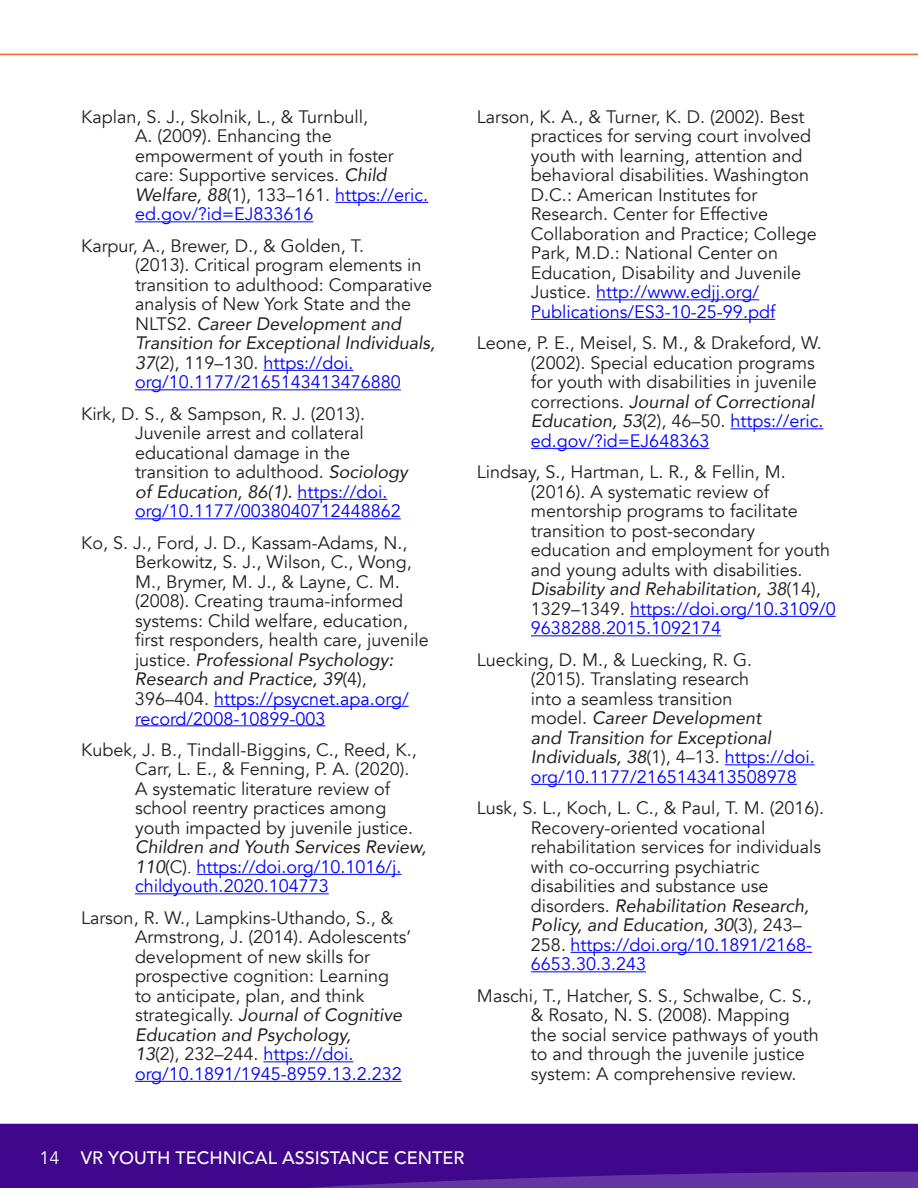
<style>
.page{position:relative;width:918px;height:1188px;background:#fff}
.page>*{position:absolute;margin:0;border:0;box-sizing:border-box;transform-origin:0 0}
.t1{font:18px/19.5px "Avenir";color:#231f20}
.t2{font:18px/19.5px "Avenir";color:#00f}
.t3{font:500 18px "Avenir";color:#fff}
.s1{font-style:italic}
.s2{color:#00f}
.s3{font-style:italic;color:#231f20}
.s4{color:#231f20}
.s5{font-family:"Times New Roman";color:#231f20}
.s6{font-weight:400}
</style>
<div class="page">
<hr style="left:0;top:54px;width:918px;height:1px;background:#f2662a">
<div style="left:0;top:1124px;width:918px;height:48px;background:#40068b"></div>
<svg style="left:0;top:1172px;width:918px;height:16px"></svg>
<hr style="left:335px;top:202px;width:93px;height:1px;background:#00f">
<hr style="left:135px;top:221px;width:178px;height:1px;background:#00f">
<hr style="left:263px;top:370px;width:90px;height:1px;background:#00f">
<hr style="left:135px;top:389px;width:266px;height:1px;background:#00f">
<hr style="left:297px;top:499px;width:90px;height:1px;background:#00f">
<hr style="left:135px;top:518px;width:266px;height:1px;background:#00f">
<hr style="left:214px;top:706px;width:195px;height:1px;background:#00f">
<hr style="left:135px;top:725px;width:190px;height:1px;background:#00f">
<hr style="left:197px;top:874px;width:205px;height:1px;background:#00f">
<hr style="left:135px;top:893px;width:194px;height:1px;background:#00f">
<hr style="left:263px;top:1061px;width:90px;height:1px;background:#00f">
<hr style="left:135px;top:1081px;width:267px;height:1px;background:#00f">
<hr style="left:596px;top:299px;width:163px;height:1px;background:#00f">
<hr style="left:531px;top:319px;width:244px;height:1px;background:#00f">
<hr style="left:730px;top:428px;width:93px;height:1px;background:#00f">
<hr style="left:531px;top:448px;width:178px;height:1px;background:#00f">
<hr style="left:630px;top:616px;width:206px;height:1px;background:#00f">
<hr style="left:531px;top:635px;width:190px;height:1px;background:#00f">
<hr style="left:725px;top:764px;width:90px;height:1px;background:#00f">
<hr style="left:531px;top:784px;width:266px;height:1px;background:#00f">
<hr style="left:571px;top:952px;width:241px;height:1px;background:#00f">
<hr style="left:531px;top:971px;width:115px;height:1px;background:#00f">
<p class="t1" style="left:135px;top:107px;width:295px;text-indent:-54px">Kaplan, S. J., Skolnik, L., &amp; Turnbull,<br>A. (2009). Enhancing the empowerment of youth in foster care: Supportive services. <span class="s1">Child<br>Welfare, 88</span>(1), 133–161. <span class="s2">https://eric. ed.gov/?id=EJ833616</span></p>
<p class="t1" style="left:135px;top:236px;width:302px;text-indent:-54px">Karpur, A., Brewer, D., &amp; Golden, T.<br>(2013). Critical program elements in transition to adulthood: Comparative analysis of New York State and the NLTS2. <span class="s1">Career Development and Transition for Exceptional Individuals, 37</span>(2), 119–130. <span class="s2">https://doi. org/10.1177/2165143413476880</span></p>
<p class="t1" style="left:135px;top:404px;width:275px;text-indent:-54px">Kirk, D. S., &amp; Sampson, R. J. (2013).<br>Juvenile arrest and collateral educational damage in the transition to adulthood. <span class="s1">Sociology of Education, 86(1).</span> <span class="s2">https://doi. org/10.1177/0038040712448862</span></p>
<p class="t1" style="left:135px;top:533px;width:295px;text-indent:-54px">Ko, S. J., Ford, J. D., Kassam-Adams, N., Berkowitz, S. J., Wilson, C., Wong, M., Brymer, M. J., &amp; Layne, C. M. (2008). Creating trauma-informed systems: Child welfare, education, first responders, health care, juvenile justice. <span class="s1">Professional Psychology:<br>Research and Practice, 39</span>(4), 396–404. <span class="s2">https://psycnet.apa.org/ record/2008-10899-003</span></p>
<p class="t1" style="left:135px;top:740px;width:283px;text-indent:-54px">Kubek, J. B., Tindall-Biggins, C., Reed, K., Carr, L. E., &amp; Fenning, P. A. (2020).<br>A systematic literature review of school reentry practices among youth impacted by juvenile justice.</p>
<p class="t2" style="left:135px;top:838px;width:293px"><span class="s3">Children and Youth Services Review,<br>110</span><span class="s4">(C)</span><span class="s5">.</span> https://doi.org/10.1016/j. childyouth.2020.104773</p>
<p class="t1" style="left:135px;top:908px;width:278px;text-indent:-54px">Larson, R. W., Lampkins-Uthando, S., &amp; Armstrong, J. (2014). Adolescents’ development of new skills for prospective cognition: Learning<br>to anticipate, plan, and think strategically. <span class="s1">Journal of Cognitive Education and Psychology,<br>13</span>(2), 232–244. <span class="s2">https://doi. org/10.1891/1945-8959.13.2.232</span></p>
<p class="t1" style="left:531px;top:107px;width:287px;text-indent:-54px">Larson, K. A., &amp; Turner, K. D. (2002). Best practices for serving court involved youth with learning, attention and behavioral disabilities. Washington D.C.: American Institutes for Research. Center for Effective Collaboration and Practice; College Park, M.D.: National Center on Education, Disability and Juvenile Justice. <span class="s2">http://www.edjj.org/ Publications/ES3-10-25-99.pdf</span></p>
<p class="t1" style="left:531px;top:334px;width:294px;text-indent:-54px">Leone, P. E., Meisel, S. M., &amp; Drakeford, W. (2002). Special education programs for youth with disabilities in juvenile corrections. <span class="s1">Journal of Correctional Education, 53</span>(2), 46–50. <span class="s2">https://eric. ed.gov/?id=EJ648363</span></p>
<p class="t1" style="left:531px;top:463px;width:306px;text-indent:-54px">Lindsay, S., Hartman, L. R., &amp; Fellin, M. (2016). A systematic review of mentorship programs to facilitate transition to post-secondary education and employment for youth and young adults with disabilities.<br><span class="s1">Disability and Rehabilitation, 38</span>(14), 1329–1349. <span class="s2">https://doi.org/10.3109/0<br>9638288.2015.1092174</span></p>
<p class="t1" style="left:531px;top:650px;width:285px;text-indent:-54px">Luecking, D. M., &amp; Luecking, R. G.<br>(2015). Translating research<br>into a seamless transition<br>model. <span class="s1">Career Development<br>and Transition for Exceptional<br>Individuals, 38</span>(1), 4–13. <span class="s2">https://doi. org/10.1177/2165143413508978</span></p>
<p class="t1" style="left:531px;top:799px;width:295px;text-indent:-54px">Lusk, S. L., Koch, L. C., &amp; Paul, T. M. (2016).<br>Recovery-oriented vocational rehabilitation services for individuals with co-occurring psychiatric disabilities and substance use disorders. <span class="s1">Rehabilitation Research, Policy, and Education, 30</span>(3), 243– 258. <span class="s2">https://doi.org/10.1891/2168- 6653.30.3.243</span></p>
<p class="t1" style="left:531px;top:986px;width:289px;text-indent:-54px">Maschi, T., Hatcher, S. S., Schwalbe, C. S., &amp; Rosato, N. S. (2008). Mapping the social service pathways of youth to and through the juvenile justice system: A comprehensive review.</p>
<p class="t3" style="left:39px;top:1142px;width:427px"><span class="s6">14</span> VR YOUTH TECHNICAL ASSISTANCE CENTER</p>
</div>
